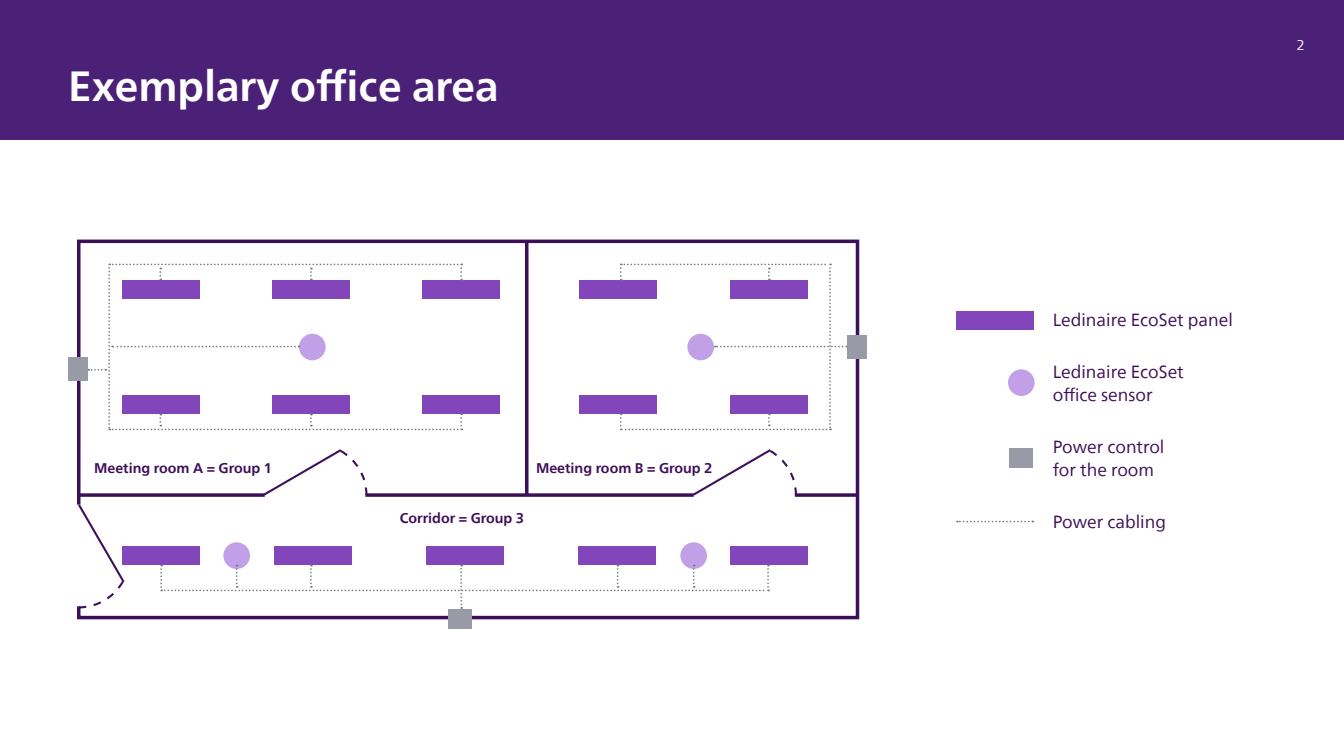
<style>
.page{position:relative;width:1344px;height:756px;background:#fff}
.page>*{position:absolute;margin:0;border:0;box-sizing:border-box;transform-origin:0 0}
.t1{font:700 42px "Neue Frutiger World";color:#fff}
.t2{font:17.5px/22.8px "Neue Frutiger World";color:#3d0f58}
.t3{font:700 14px "Neue Frutiger World";color:#3d0f58}
.t4{font:14px "Neue Frutiger World";color:#fff}
</style>
<div class="page">
<div style="left:0;top:0;width:1344px;height:140px;background:#4b2177"></div>
<svg style="left:77px;top:239px;width:783px;height:381px"></svg>
<svg style="left:78px;top:493px;width:183px;height:4px"></svg>
<svg style="left:369px;top:493px;width:321px;height:4px"></svg>
<svg style="left:798px;top:493px;width:60px;height:4px"></svg>
<hr style="left:525px;top:241px;width:3px;height:254px;background:#3d0f58">
<svg style="left:261px;top:447px;width:108px;height:51px"></svg>
<svg style="left:690px;top:447px;width:108px;height:51px"></svg>
<div style="left:122px;top:546px;width:78px;height:19px;background:#8345ba"></div>
<div style="left:580px;top:280px;width:77px;height:19px;background:#8345ba"></div>
<div style="left:274px;top:546px;width:78px;height:19px;background:#8345ba"></div>
<div style="left:580px;top:395px;width:77px;height:19px;background:#8345ba"></div>
<div style="left:422px;top:280px;width:78px;height:19px;background:#8345ba"></div>
<div style="left:422px;top:395px;width:78px;height:19px;background:#8345ba"></div>
<div style="left:426px;top:546px;width:78px;height:19px;background:#8345ba"></div>
<div style="left:578px;top:546px;width:78px;height:19px;background:#8345ba"></div>
<div style="left:730px;top:546px;width:78px;height:19px;background:#8345ba"></div>
<svg style="left:77px;top:502px;width:50px;height:108px"></svg>
<div style="left:223px;top:542px;width:27px;height:27px;background:#c1a0e8;border-radius:50%"></div>
<div style="left:680px;top:542px;width:27px;height:27px;background:#c1a0e8;border-radius:50%"></div>
<svg style="left:160px;top:565px;width:609px;height:44px"></svg>
<svg style="left:620px;top:264px;width:227px;height:166px"></svg>
<svg style="left:88px;top:264px;width:374px;height:166px"></svg>
<div style="left:68px;top:357px;width:20px;height:24px;background:#989aa5"></div>
<div style="left:847px;top:335px;width:20px;height:24px;background:#989aa5"></div>
<div style="left:448px;top:609px;width:24px;height:19px;background:#989aa5"></div>
<div style="left:956px;top:312px;width:78px;height:18px;background:#8345ba"></div>
<div style="left:1008px;top:369px;width:27px;height:27px;background:#c1a0e8;border-radius:50%"></div>
<div style="left:1009px;top:448px;width:24px;height:19px;background:#989aa5"></div>
<svg style="left:957px;top:521px;width:76px;height:1px"></svg>
<h1 class="t1" style="left:68px;top:49px;width:432px">Exemplary office area</h1>
<p class="t3" style="left:94px;top:456px;width:179px">Meeting room A = Group 1</p>
<p class="t3" style="left:536px;top:456px;width:178px">Meeting room B = Group 2</p>
<p class="t3" style="left:400px;top:506px;width:126px">Corridor = Group 3</p>
<p class="t4" style="left:1297px;top:34px;width:10px">2</p>
<p class="t2" style="left:1053px;top:309px;width:182px">Ledinaire EcoSet panel</p>
<p class="t2" style="left:1053px;top:361px;width:133px">Ledinaire EcoSet office sensor</p>
<p class="t2" style="left:1053px;top:436px;width:113px">Power control for the room</p>
<p class="t2" style="left:1053px;top:511px;width:115px">Power cabling</p>
</div>
